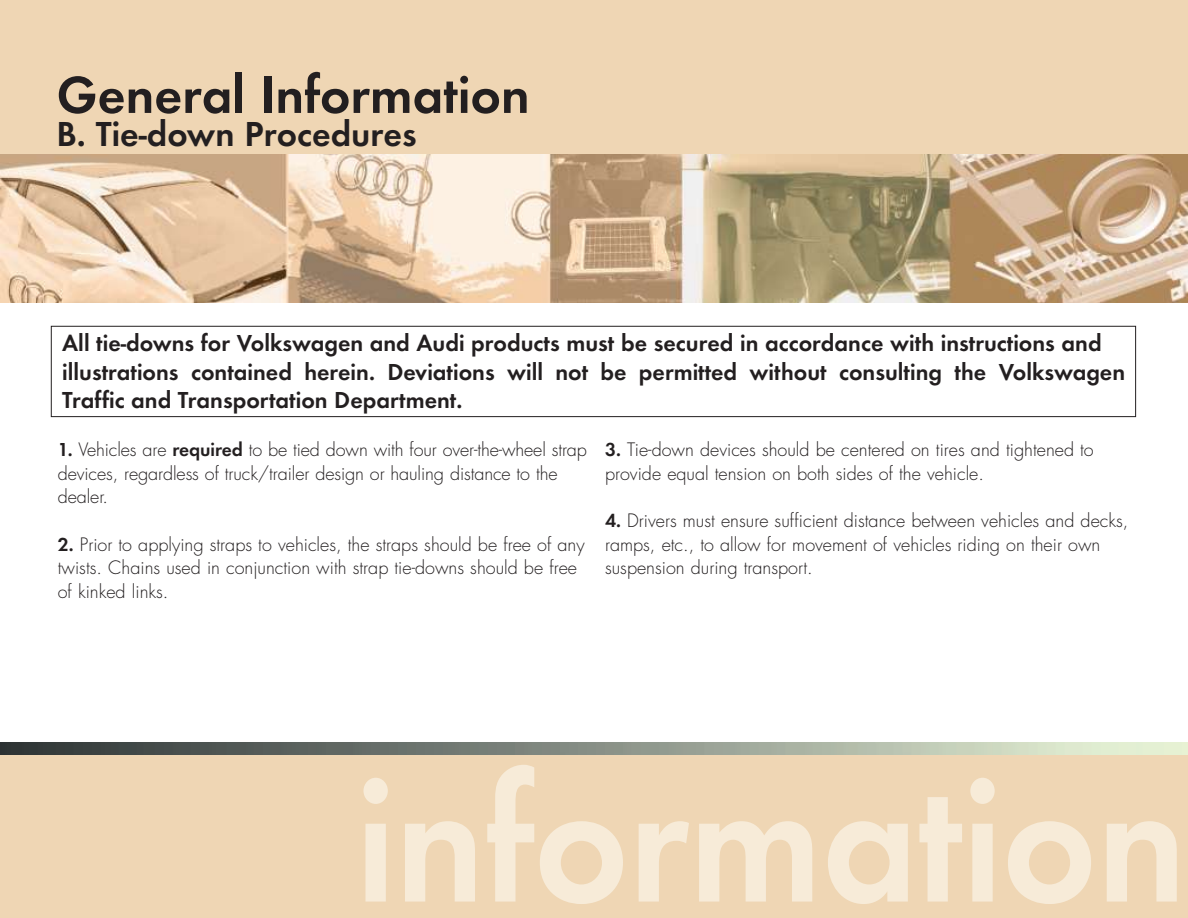
<style>
.page{position:relative;width:1188px;height:918px;background:#fff}
.page>*{position:absolute;margin:0;border:0;box-sizing:border-box;transform-origin:0 0}
.t1{font:600 179.7px "Futura EF";color:#f7ebd8;scale:.93 1}
.t2{font:600 54px "Futura EF";color:#231f20}
.t3{font:600 36px "Futura EF";color:#231f20}
.t4{font:600 24px/28.8px "Futura EF";color:#231f20}
.t5{font:300 18px/23.7px "Futura";color:#231f20}
.s1{font-family:"Futura EF";font-weight:600;font-size:19.5px}
</style>
<div class="page">
<div style="left:0;top:0;width:1188px;height:166px;background:#efd6b4"></div>
<img style="left:1px;top:154px;width:1187px;height:149px">
<div style="left:51px;top:326px;width:1085px;height:91px;border:1px solid #231f20"></div>
<div style="left:0;top:752px;width:1188px;height:166px;background:#efd6b4"></div>
<img style="left:0;top:742px;width:1188px;height:13px">
<h2 class="t2" style="left:56px;top:72px;width:475px">General Information</h2>
<h3 class="t3" style="left:56px;top:119px;width:362px">B. Tie-down Procedures</h3>
<p class="t4" style="left:62px;top:330px;width:1064px">All tie-downs for Volkswagen and Audi products must be secured in accordance with instructions and illustrations contained herein. Deviations will not be permitted without consulting the Volkswagen<br>Traffic and Transportation Department.</p>
<p class="t5" style="left:58px;top:439px;width:531px"><span class="s1">1.</span> Vehicles are <span class="s1">required</span> to be tied down with four over-the-wheel strap devices, regardless of truck/trailer design or hauling distance to the dealer.</p>
<p class="t5" style="left:58px;top:534px;width:528px"><span class="s1">2.</span> Prior to applying straps to vehicles, the straps should be free of any twists. Chains used in conjunction with strap tie-downs should be free of kinked links.</p>
<p class="t5" style="left:605px;top:439px;width:490px"><span class="s1">3.</span> Tie-down devices should be centered on tires and tightened to provide equal tension on both sides of the vehicle.</p>
<p class="t5" style="left:605px;top:510px;width:525px"><span class="s1">4.</span> Drivers must ensure sufficient distance between vehicles and decks, ramps, etc., to allow for movement of vehicles riding on their own suspension during transport.</p>
<h1 class="t1" style="left:356px;top:767px;width:894px">information</h1>
</div>
